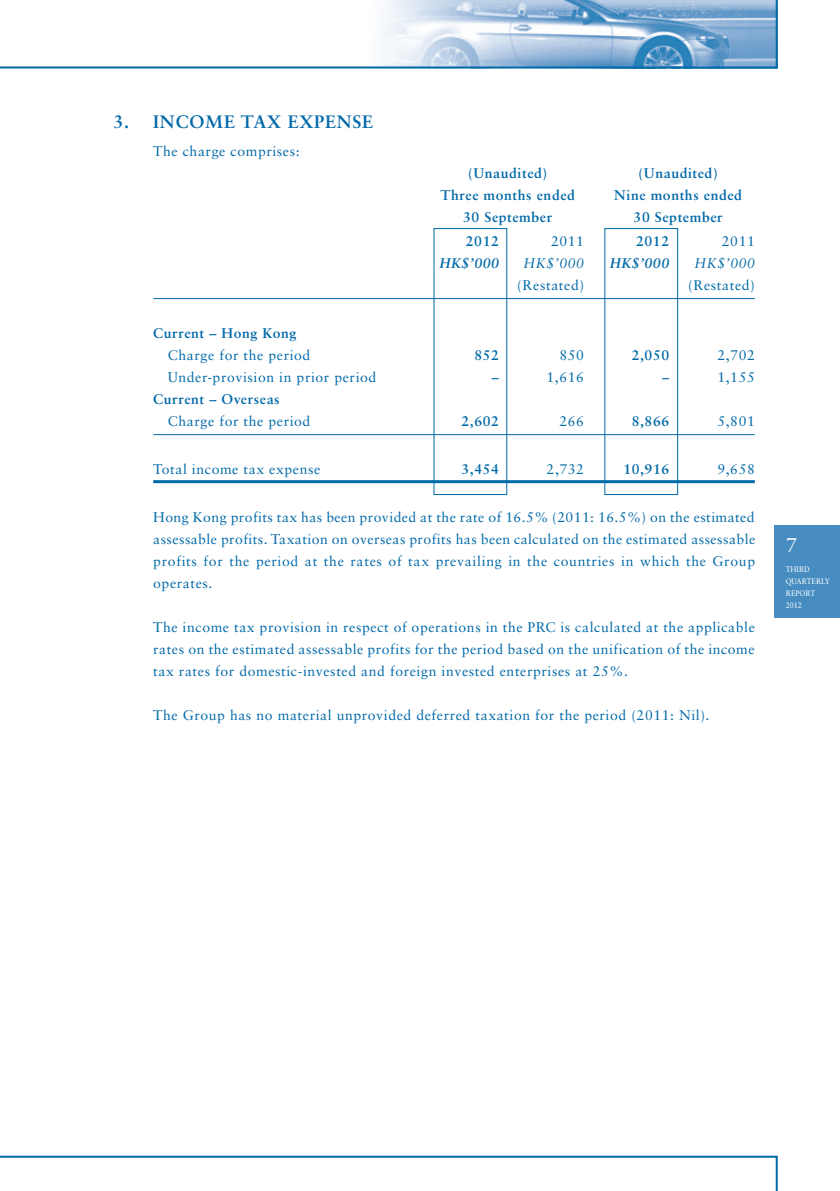
<style>
.page{position:relative;width:840px;height:1191px;background:#fff}
.page>*{position:absolute;margin:0;border:0;box-sizing:border-box;transform-origin:0 0}
.t1{font:700 18px "Sabon LT Std";letter-spacing:.04em;color:#0069a8}
.t2{font:14px/22px "Sabon LT Std";letter-spacing:.04em;color:#0069a8;text-align:justify}
.t3{font:700 14px "Sabon LT Std";letter-spacing:.04em;color:#0069a8}
.t4{font:italic 700 14px "Sabon LT Std";letter-spacing:.04em;color:#0069a8}
.t5{font:italic 14px "Sabon LT Std";letter-spacing:.04em;color:#0069a8}
.t6{font:8px/12px "Sabon LT Std";color:#fff;scale:.9 1}
</style>
<div class="page">
<div style="left:773px;top:525px;width:66px;height:93px;background:#488dc1"></div>
<svg style="left:0;top:1155px;width:777px;height:36px"></svg>
<svg style="left:0;top:0;width:777px;height:68px"></svg>
<hr style="left:153px;top:298px;width:601px;height:1px;background:#0069a8">
<hr style="left:153px;top:434px;width:601px;height:1px;background:#0069a8">
<hr style="left:153px;top:480px;width:601px;height:3px;background:#0069a8">
<p class="t1" style="left:113px;top:111px;width:261px">3. INCOME TAX EXPENSE</p>
<p class="t2" style="left:153px;top:140px;width:148px">The charge comprises:</p>
<p class="t3" style="left:468px;top:164px;width:81px">(Unaudited)</p>
<p class="t3" style="left:638px;top:164px;width:81px">(Unaudited)</p>
<p class="t3" style="left:440px;top:186px;width:136px">Three months ended</p>
<p class="t3" style="left:614px;top:186px;width:129px">Nine months ended</p>
<p class="t3" style="left:463px;top:208px;width:90px">30 September</p>
<p class="t3" style="left:633px;top:208px;width:90px">30 September</p>
<p class="t3" style="left:465px;top:232px;width:34px">2012</p>
<p class="t2" style="left:550px;top:230px;width:34px">2011</p>
<p class="t3" style="left:635px;top:232px;width:34px">2012</p>
<p class="t2" style="left:721px;top:230px;width:34px">2011</p>
<p class="t4" style="left:439px;top:255px;width:61px">HK$’000</p>
<p class="t5" style="left:523px;top:255px;width:62px">HK$’000</p>
<p class="t4" style="left:609px;top:255px;width:61px">HK$’000</p>
<p class="t5" style="left:694px;top:255px;width:62px">HK$’000</p>
<p class="t2" style="left:517px;top:274px;width:68px">(Restated)</p>
<p class="t2" style="left:687px;top:274px;width:68px">(Restated)</p>
<p class="t3" style="left:153px;top:324px;width:145px">Current – Hong Kong</p>
<p class="t2" style="left:168px;top:344px;width:144px">Charge for the period</p>
<p class="t3" style="left:474px;top:346px;width:26px">852</p>
<p class="t2" style="left:559px;top:344px;width:26px">850</p>
<p class="t3" style="left:631px;top:346px;width:39px">2,050</p>
<p class="t2" style="left:717px;top:344px;width:39px">2,702</p>
<p class="t2" style="left:153px;top:366px;width:224px">Under-provision in prior period</p>
<p class="t3" style="left:491px;top:368px;width:8px">–</p>
<p class="t2" style="left:546px;top:366px;width:39px">1,616</p>
<p class="t3" style="left:661px;top:368px;width:8px">–</p>
<p class="t2" style="left:717px;top:366px;width:39px">1,155</p>
<p class="t3" style="left:153px;top:390px;width:128px">Current – Overseas</p>
<p class="t2" style="left:168px;top:410px;width:144px">Charge for the period</p>
<p class="t3" style="left:461px;top:412px;width:39px">2,602</p>
<p class="t2" style="left:559px;top:410px;width:26px">266</p>
<p class="t3" style="left:631px;top:412px;width:39px">8,866</p>
<p class="t2" style="left:717px;top:410px;width:39px">5,801</p>
<p class="t2" style="left:153px;top:458px;width:168px">Total income tax expense</p>
<p class="t3" style="left:461px;top:460px;width:39px">3,454</p>
<p class="t2" style="left:546px;top:458px;width:39px">2,732</p>
<p class="t3" style="left:623px;top:460px;width:47px">10,916</p>
<p class="t2" style="left:717px;top:458px;width:39px">9,658</p>
<p class="t2" style="left:153px;top:506px;width:603px">Hong Kong profits tax has been provided at the rate of 16.5% (2011: 16.5%) on the estimated assessable profits. Taxation on overseas profits has been calculated on the estimated assessable profits for the period at the rates of tax prevailing in the countries in which the Group operates.</p>
<p class="t2" style="left:153px;top:616px;width:603px">The income tax provision in respect of operations in the PRC is calculated at the applicable rates on the estimated assessable profits for the period based on the unification of the income tax rates for domestic-invested and foreign invested enterprises at 25%.</p>
<p class="t2" style="left:153px;top:704px;width:557px">The Group has no material unprovided deferred taxation for the period (2011: Nil).</p>
<p class="t6" style="left:785px;top:563px;width:51px">Third<br>Quarterly<br>REPORT<br>2012</p>
</div>
